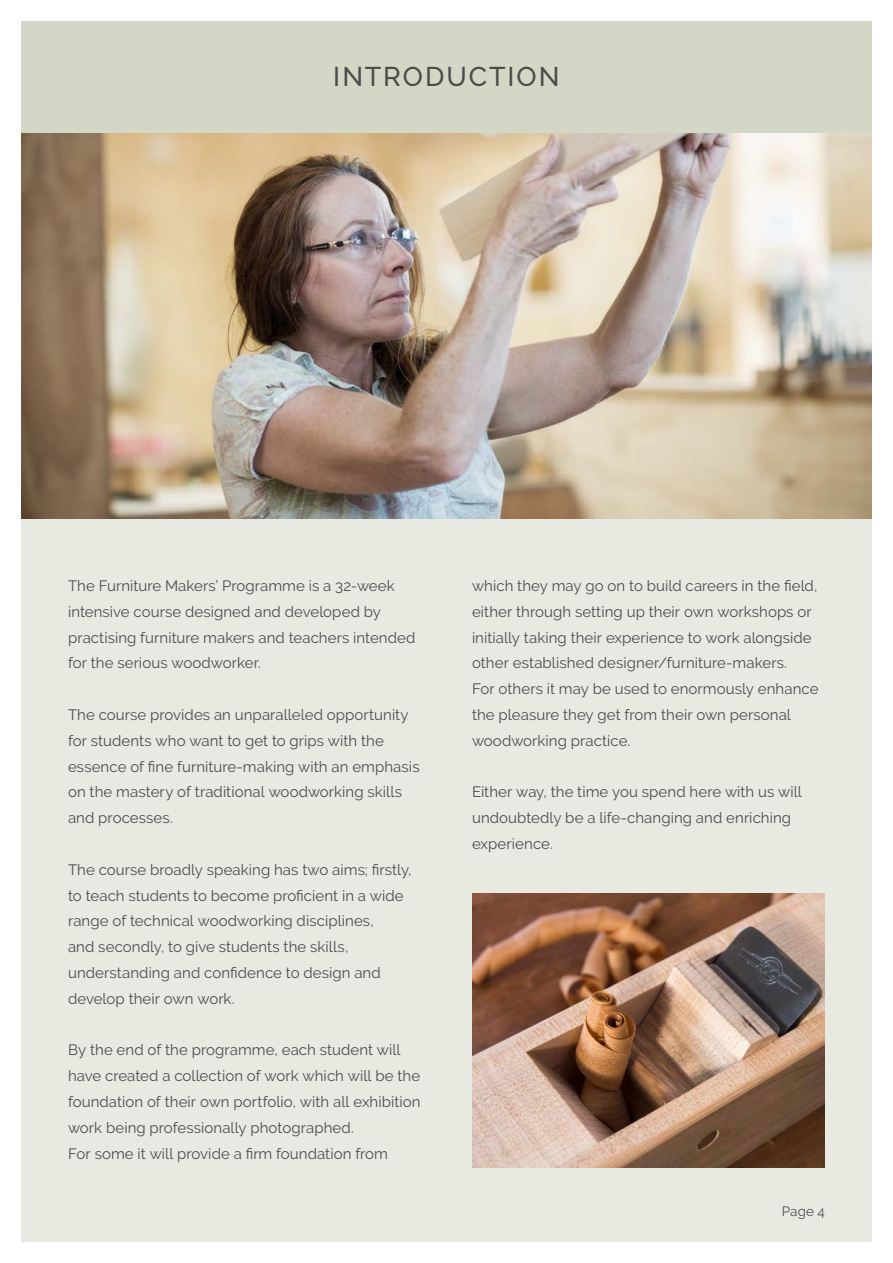
<style>
.page{position:relative;width:893px;height:1263px;background:#fff}
.page>*{position:absolute;margin:0;border:0;box-sizing:border-box;transform-origin:0 0}
.t1{font:500 27px "Raleway";letter-spacing:.075em;color:#4c4c4c}
.t2{font:15px/25.8px "Raleway";letter-spacing:.005em;color:#4c4c4c}
.t3{font:13.5px "Raleway";color:#4c4c4c}
</style>
<div class="page">
<div style="left:21px;top:21px;width:851px;height:1221px;background:#e8eae2"></div>
<div style="left:21px;top:21px;width:851px;height:112px;background:#d3d8c6"></div>
<img style="left:21px;top:133px;width:851px;height:386px">
<img style="left:472px;top:893px;width:353px;height:274px">
<p class="t1" style="left:333px;top:61px;width:228px">INTRODUCTION</p>
<p class="t2" style="left:68px;top:573px;width:349px">The Furniture Makers’ Programme is a 32-week intensive course designed and developed by practising furniture makers and teachers intended for the serious woodworker.</p>
<p class="t2" style="left:68px;top:702px;width:353px">The course provides an unparalleled opportunity for students who want to get to grips with the essence of fine furniture-making with an emphasis on the mastery of traditional woodworking skills and processes.</p>
<p class="t2" style="left:68px;top:857px;width:345px">The course broadly speaking has two aims; firstly, to teach students to become proficient in a wide range of technical woodworking disciplines,<br>and secondly, to give students the skills, understanding and confidence to design and develop their own work.</p>
<p class="t2" style="left:68px;top:1037px;width:354px">By the end of the programme, each student will have created a collection of work which will be the foundation of their own portfolio, with all exhibition work being professionally photographed.</p>
<p class="t2" style="left:68px;top:1140px;width:322px">For some it will provide a firm foundation from</p>
<p class="t2" style="left:472px;top:573px;width:348px">which they may go on to build careers in the field, either through setting up their own workshops or initially taking their experience to work alongside other established designer/furniture-makers.<br>For others it may be used to enormously enhance the pleasure they get from their own personal woodworking practice.</p>
<p class="t2" style="left:472px;top:779px;width:332px">Either way, the time you spend here with us will undoubtedly be a life-changing and enriching experience.</p>
<p class="t3" style="left:782px;top:1204px;width:45px">Page 4</p>
</div>
